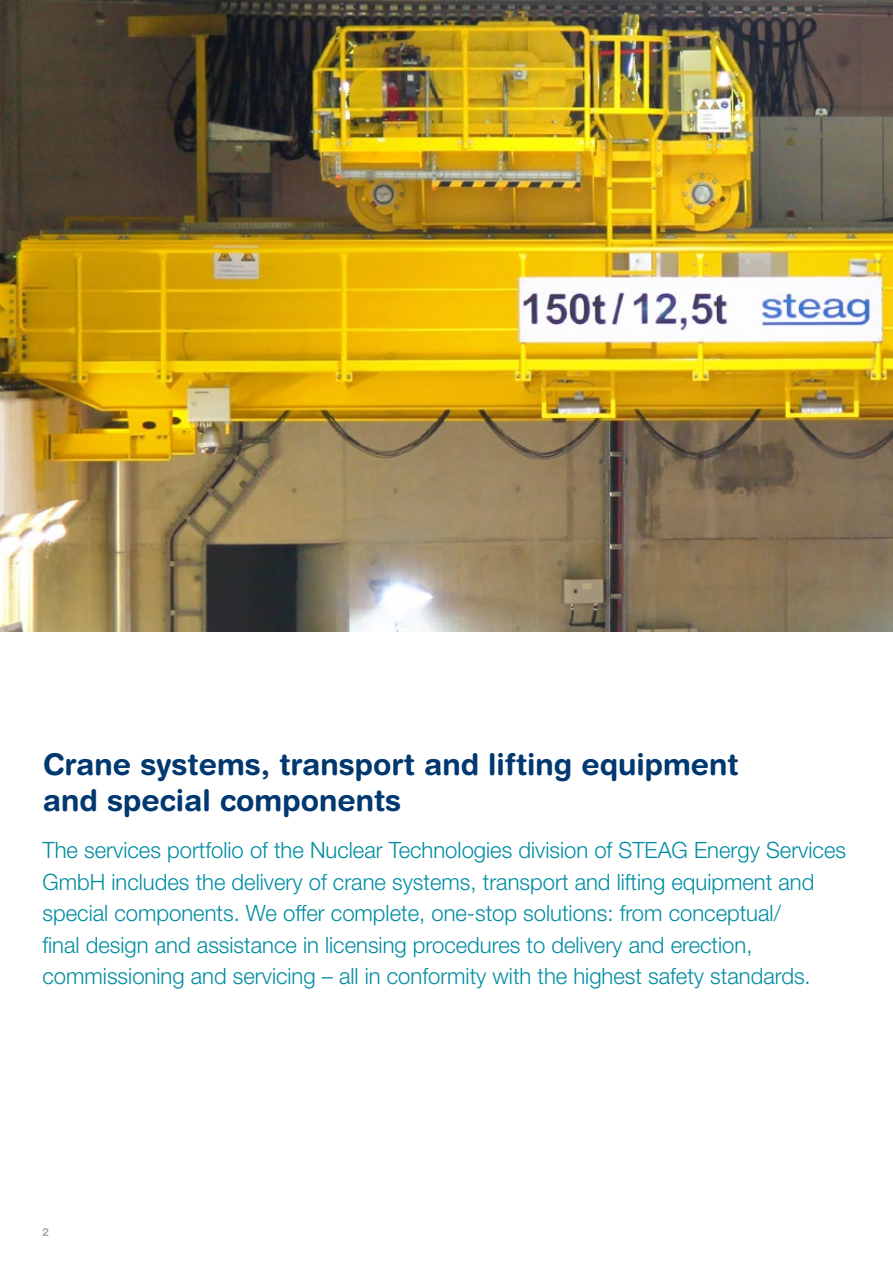
<style>
.page{position:relative;width:893px;height:1263px;background:#fff}
.page>*{position:absolute;margin:0;border:0;box-sizing:border-box;transform-origin:0 0}
.t1{font:700 30px/36px "Helvetica Rounded LT Pro";color:#01386f}
.t2{font:300 22.5px/31.5px "Helvetica Neue LT Std";color:#008da2}
.t3{font:700 11.25px "Helvetica Neue LT Std";color:#a8a9ad}
</style>
<div class="page">
<img style="left:0;top:0;width:893px;height:631px">
<h1 class="t1" style="left:43px;top:745px;width:697px">Crane systems, transport and lifting equipment and special components</h1>
<p class="t2" style="left:43px;top:834px;width:805px">The services portfolio of the Nuclear Technologies division of STEAG Energy Services GmbH includes the delivery of crane systems, transport and lifting equipment and special components. We offer complete, one-stop solutions: from conceptual/<br>final design and assistance in licensing procedures to delivery and erection, commissioning and servicing – all in conformity with the highest safety standards.</p>
<p class="t3" style="left:43px;top:1225px;width:8px">2</p>
</div>
